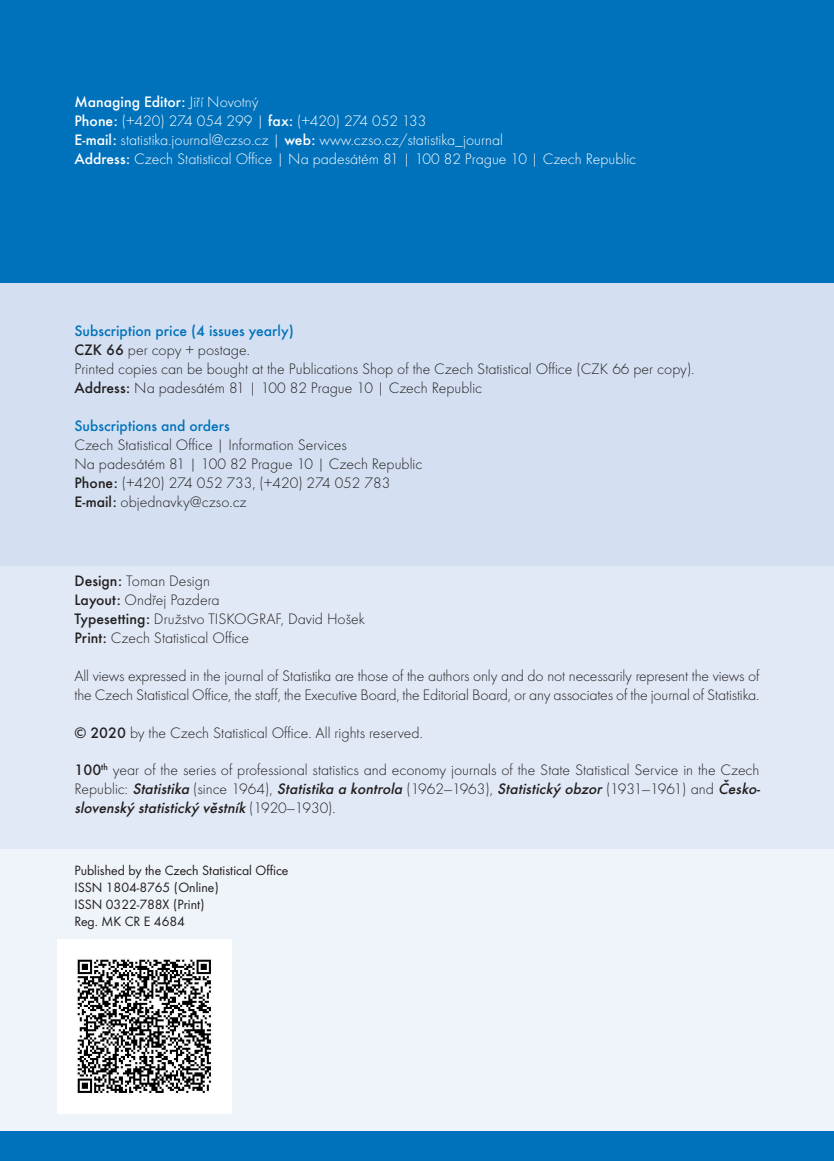
<style>
.page{position:relative;width:834px;height:1161px;background:#fff}
.page>*{position:absolute;margin:0;border:0;box-sizing:border-box;transform-origin:0 0}
.text{font:15.75px/18.9px "Futura TOT Ligh";color:#231f20}
.t1{font:15.75px "Futura TOT Ligh";color:#fff}
.text-2{font:500 15.75px "Futura";color:#0072bc}
.t2{font:500 15.75px "Futura";color:#fff}
.text-3{font:14px "Futura Boo";color:#231f20}
.s1{font-family:"Futura TOT Ligh";font-weight:400}
.s2{font-family:"Futura";font-weight:500}
.s3{font-family:"Futura";font-weight:500;font-style:italic}
</style>
<div class="page">
<div style="left:0;top:0;width:833px;height:283px;background:#0072bc"></div>
<div style="left:0;top:283px;width:833px;height:283px;background:#d4e0f1"></div>
<div style="left:0;top:566px;width:833px;height:282px;background:#e1e9f6"></div>
<div style="left:0;top:849px;width:833px;height:283px;background:#eff4fa"></div>
<div style="left:0;top:1131px;width:833px;height:30px;background:#0072bc"></div>
<div style="left:57px;top:939px;width:175px;height:174px;background:#fff"></div>
<img style="left:77px;top:959px;width:134px;height:134px">
<p class="t2" style="left:74px;top:93px;width:185px">Managing Editor: <span class="s1">Jiří Novotný</span></p>
<p class="t1" style="left:74px;top:112px;width:353px"><span class="s2">Phone:</span> (+420) 274 054 299 | <span class="s2">fax:</span> (+420) 274 052 133</p>
<p class="t1" style="left:74px;top:131px;width:430px"><span class="s2">E-mail:</span> statistika.journal@czso.cz | <span class="s2">web:</span> www.czso.cz/statistika_journal</p>
<p class="t1" style="left:74px;top:150px;width:563px"><span class="s2">Address:</span> Czech Statistical Office | Na padesátém 81 | 100 82 Prague 10 | Czech Republic</p>
<p class="text-2" style="left:74px;top:322px;width:221px">Subscription price (4 issues yearly)</p>
<p class="text" style="left:74px;top:341px;width:177px"><span class="s2">CZK 66</span> per copy + postage.</p>
<p class="text" style="left:74px;top:360px;width:621px">Printed copies can be bought at the Publications Shop of the Czech Statistical Office (CZK 66 per copy).</p>
<p class="text" style="left:74px;top:379px;width:409px"><span class="s2">Address:</span> Na padesátém 81 | 100 82 Prague 10 | Czech Republic</p>
<p class="text-2" style="left:74px;top:416px;width:157px">Subscriptions and orders</p>
<p class="text" style="left:74px;top:435px;width:274px">Czech Statistical Office | Information Services</p>
<p class="text" style="left:74px;top:454px;width:349px">Na padesátém 81 | 100 82 Prague 10 | Czech Republic</p>
<p class="text" style="left:74px;top:473px;width:317px"><span class="s2">Phone:</span> (+420) 274 052 733, (+420) 274 052 783</p>
<p class="text" style="left:74px;top:492px;width:174px"><span class="s2">E-mail:</span> objednavky@czso.cz</p>
<p class="text" style="left:74px;top:572px;width:137px"><span class="s2">Design:</span> Toman Design</p>
<p class="text" style="left:74px;top:591px;width:146px"><span class="s2">Layout:</span> Ondřej Pazdera</p>
<p class="text" style="left:74px;top:610px;width:292px"><span class="s2">Typesetting:</span> Družstvo TISKOGRAF, David Hošek</p>
<p class="text" style="left:74px;top:628px;width:176px"><span class="s2">Print:</span> Czech Statistical Office</p>
<p class="text" style="left:74px;top:666px;width:686px">All views expressed in the journal of Statistika are those of the authors only and do not necessarily represent the views of the Czech Statistical Office, the staff, the Executive Board, the Editorial Board, or any associates of the journal of Statistika.</p>
<p class="text" style="left:74px;top:723px;width:350px"><span class="s2">© 2020</span> by the Czech Statistical Office. All rights reserved.</p>
<p class="text" style="left:74px;top:761px;width:689px"><span class="s2">100</span><sup>th</sup> year of the series of professional statistics and economy journals of the State Statistical Service in the Czech<br>R e p u b l i c : <span class="s3">Statistika</span> ( s i n c e 19 6 4 ) , <span class="s3">Statistika a kontrola</span> ( 19 6 2 — 19 6 3 ) , <span class="s3">Statistický obzor</span>( 19 31 — 19 61 ) a n d <span class="s3">Česko&shy;slovenský statistický věstník</span> ( 19 2 0— 19 3 0 ) .</p>
<p class="text-3" style="left:74px;top:862px;width:215px">Published by the Czech Statistical Office</p>
<p class="text-3" style="left:74px;top:879px;width:146px">ISSN 1804-8765 (Online)</p>
<p class="text-3" style="left:74px;top:896px;width:132px">ISSN 0322-788X (Print)</p>
<p class="text-3" style="left:74px;top:913px;width:112px">Reg. MK CR E 4684</p>
</div>
